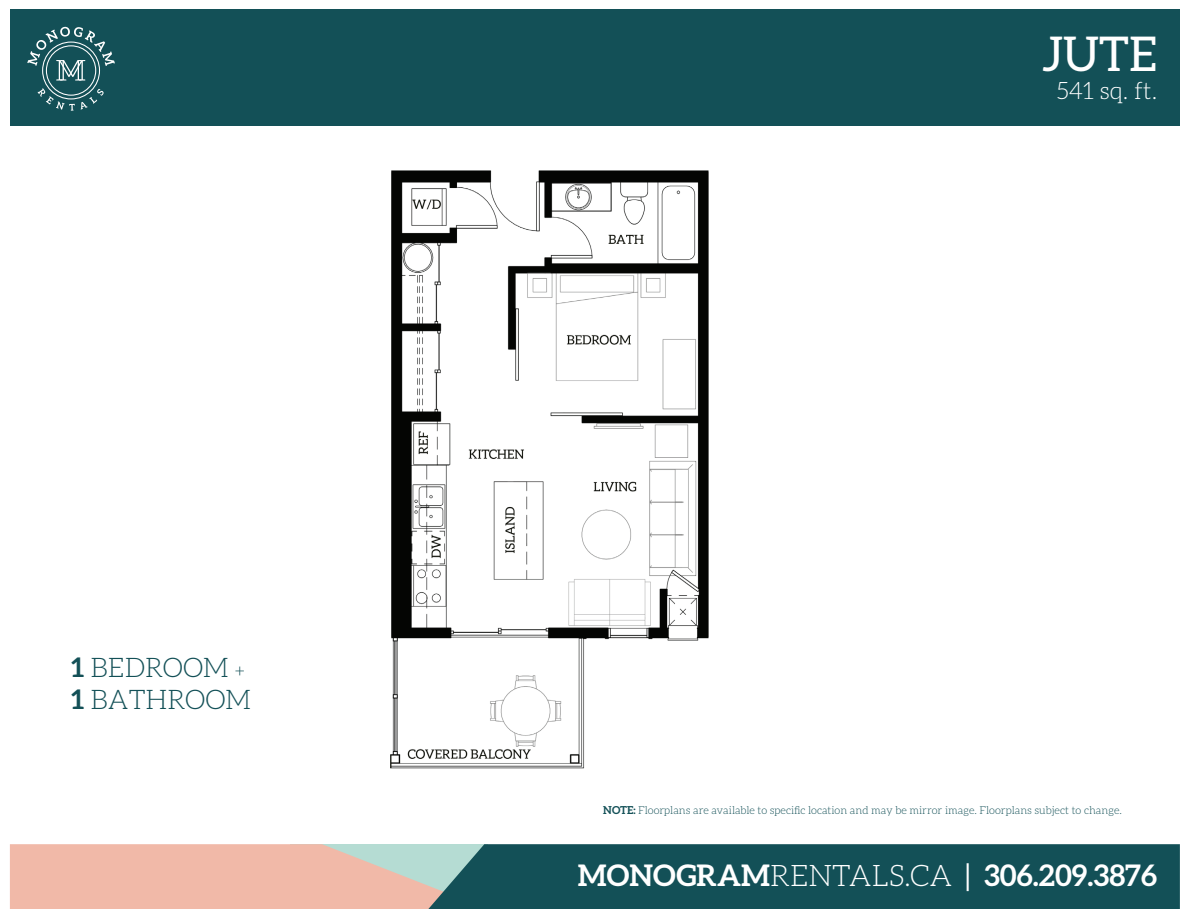
<style>
.page{position:relative;width:1188px;height:918px;background:#fff}
.page>*{position:absolute;margin:0;border:0;box-sizing:border-box;transform-origin:0 0}
.t1{font:48px "Aleo";color:#fff}
.t2{font:700 29.7px "Aleo";color:#fff}
.t3{font:300 27px/32.4px "Aleo";color:#135057}
.t4{font:300 24px "Aleo";color:#fff}
.t5{font:300 10.95px "Aleo";color:#135057}
.s1{font-weight:700}
.s2{font-size:18px}
.s3{font-weight:300}
.s4{font-weight:400}
</style>
<div class="page">
<div style="left:10px;top:9px;width:1170px;height:117px;background:#135057"></div>
<svg style="left:27px;top:27px;width:88px;height:84px"></svg>
<svg style="left:10px;top:844px;width:418px;height:65px;background:#ecbbab"></svg>
<div style="left:428px;top:844px;width:752px;height:65px;background:#135057"></div>
<img style="left:390px;top:170px;width:319px;height:599px">
<h3 class="t3" style="left:71px;top:651px;width:182px"><span class="s1">1</span> BEDROOM <span class="s2">+<br></span><span class="s1">1</span> BATHROOM</h3>
<h1 class="t1" style="left:1042px;top:26px;width:117px">JUTE</h1>
<h3 class="t4" style="left:1057px;top:78px;width:102px">541 sq. ft.</h3>
<p class="t5" style="left:603px;top:804px;width:520px"><span class="s1">NOTE:</span> Floorplans are available to specific location and may be mirror image. Floorplans subject to change.</p>
<h2 class="t2" style="left:578px;top:859px;width:581px">MONOGRAM<span class="s3">RENTALS.CA</span> <span class="s4">|</span> 306.209.3876</h2>
</div>
